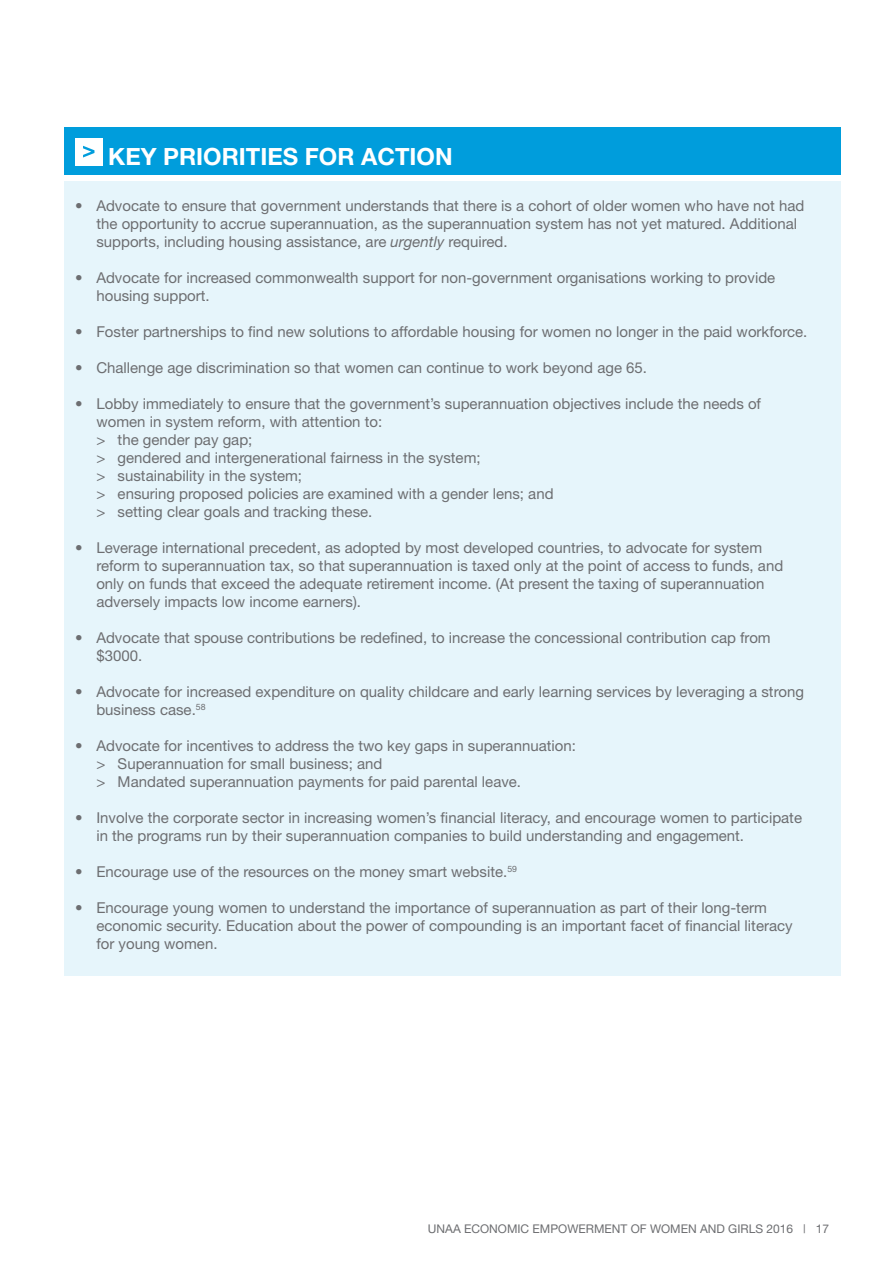
<style>
.page{position:relative;width:893px;height:1263px;background:#fff}
.page>*{position:absolute;margin:0;border:0;box-sizing:border-box;transform-origin:0 0}
.t1{font:700 23.7px "Helvetica Neue";color:#fff}
.t2{font:15px/18px "Helvetica Neue";color:#6d6e71}
.t3{font:12px "Helvetica Neue";color:#6d6e71}
.s1{font-style:italic}
</style>
<div class="page">
<div style="left:64px;top:128px;width:776px;height:47px;background:#009ddc"></div>
<div style="left:64px;top:182px;width:776px;height:794px;background:#e6f5fb"></div>
<div style="left:75px;top:138px;width:27px;height:27px;background:#fff"></div>
<svg style="left:83px;top:146px;width:11px;height:12px"></svg>
<h1 class="t1" style="left:108px;top:142px;width:346px">KEY PRIORITIES FOR ACTION</h1>
<p class="t2" style="left:96px;top:197px;width:709px;text-indent:-21px">• Advocate to ensure that government understands that there is a cohort of older women who have not had the opportunity to accrue superannuation, as the superannuation system has not yet matured. Additional supports, including housing assistance, are <span class="s1">urgently</span> required.</p>
<p class="t2" style="left:96px;top:269px;width:680px;text-indent:-21px">• Advocate for increased commonwealth support for non-government organisations working to provide housing support.</p>
<p class="t2" style="left:75px;top:323px;width:734px">• Foster partnerships to find new solutions to affordable housing for women no longer in the paid workforce.</p>
<p class="t2" style="left:75px;top:359px;width:573px">• Challenge age discrimination so that women can continue to work beyond age 65.</p>
<p class="t2" style="left:96px;top:395px;width:666px;text-indent:-21px">• Lobby immediately to ensure that the government’s superannuation objectives include the needs of women in system reform, with attention to:<br>&gt; the gender pay gap;<br>&gt; gendered and intergenerational fairness in the system;<br>&gt; sustainability in the system;<br>&gt; ensuring proposed policies are examined with a gender lens; and<br>&gt; setting clear goals and tracking these.</p>
<p class="t2" style="left:96px;top:539px;width:688px;text-indent:-21px">• Leverage international precedent, as adopted by most developed countries, to advocate for system reform to superannuation tax, so that superannuation is taxed only at the point of access to funds, and only on funds that exceed the adequate retirement income. (At present the taxing of superannuation adversely impacts low income earners).</p>
<p class="t2" style="left:96px;top:629px;width:676px;text-indent:-21px">• Advocate that spouse contributions be redefined, to increase the concessional contribution cap from $3000.</p>
<p class="t2" style="left:96px;top:683px;width:709px;text-indent:-21px">• Advocate for increased expenditure on quality childcare and early learning services by leveraging a strong business case.<sup>58</sup></p>
<p class="t2" style="left:96px;top:737px;width:481px;text-indent:-21px">• Advocate for incentives to address the two key gaps in superannuation: &gt; Superannuation for small business; and<br>&gt; Mandated superannuation payments for paid parental leave.</p>
<p class="t2" style="left:96px;top:809px;width:707px;text-indent:-21px">• Involve the corporate sector in increasing women’s financial literacy, and encourage women to participate in the programs run by their superannuation companies to build understanding and engagement.</p>
<p class="t2" style="left:75px;top:863px;width:444px">• Encourage use of the resources on the money smart website.<sup>59</sup></p>
<p class="t2" style="left:96px;top:899px;width:698px;text-indent:-21px">• Encourage young women to understand the importance of superannuation as part of their long-term economic security. Education about the power of compounding is an important facet of financial literacy for young women.</p>
<p class="t3" style="left:428px;top:1221px;width:403px">UNAA ECONOMIC EMPOWERMENT OF WOMEN AND GIRLS 2016 | 17</p>
</div>
